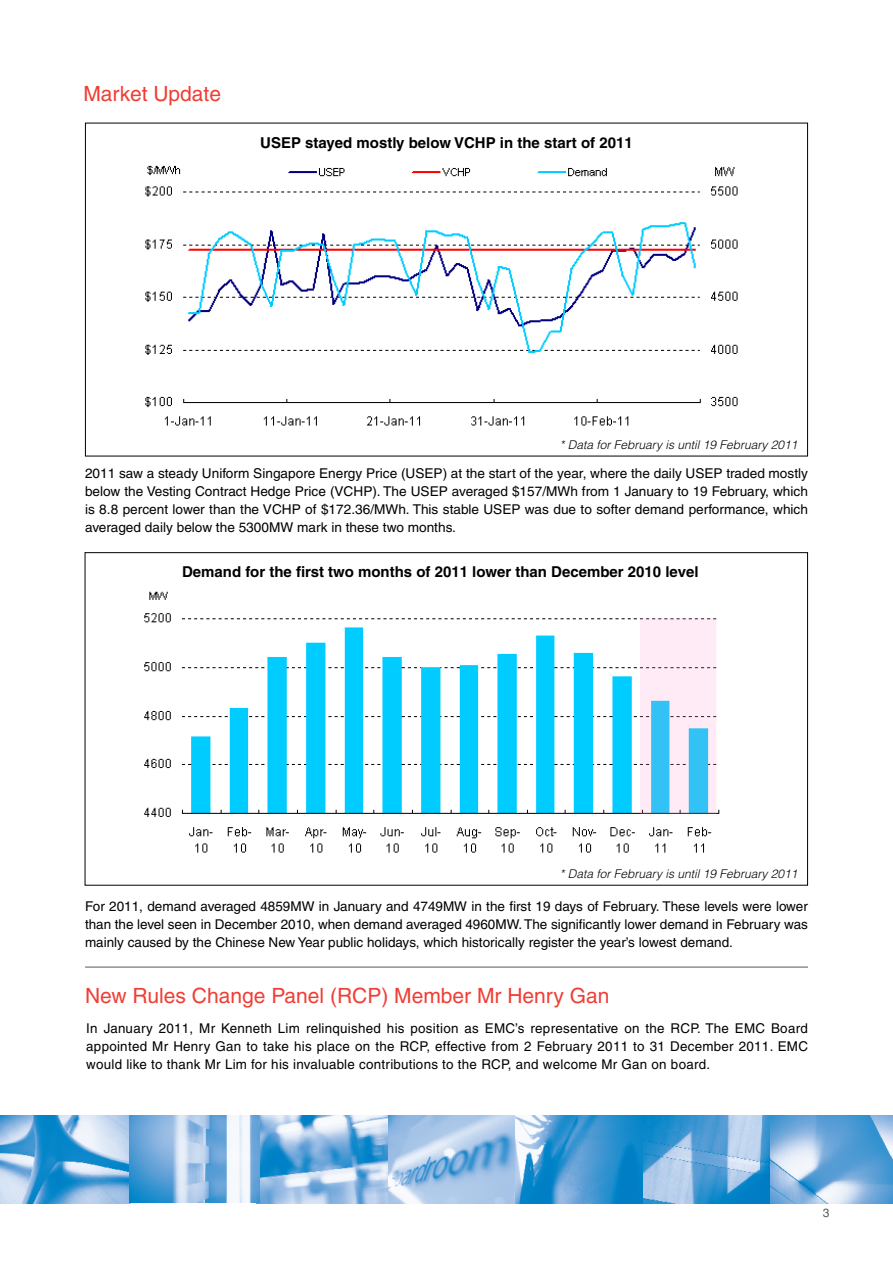
<style>
.page{position:relative;width:893px;height:1263px;background:#fff}
.page>*{position:absolute;margin:0;border:0;box-sizing:border-box;transform-origin:0 0}
.t1{font:21px "Helvetica";color:#ef3e35}
.t2{font:700 15px "Helvetica";color:#000}
.t3{font:13.5px/18px "Helvetica";color:#000;text-align:justify}
.t4{font:italic 300 12px "Helvetica";color:#000}
.t5{font:12px "Helvetica";color:#58595b}
</style>
<div class="page">
<hr style="left:85px;top:967px;width:723px;height:1px;background:#58595b">
<img style="left:0;top:1116px;width:257px;height:87px">
<img style="left:642px;top:1116px;width:251px;height:87px">
<img style="left:515px;top:1116px;width:127px;height:87px">
<img style="left:387px;top:1116px;width:128px;height:87px">
<img style="left:257px;top:1116px;width:130px;height:87px">
<img style="left:145px;top:165px;width:593px;height:261px">
<img style="left:144px;top:591px;width:576px;height:262px">
<h1 class="t1" style="left:83px;top:82px;width:139px">Market Update</h1>
<p class="t2" style="left:260px;top:133px;width:374px">USEP stayed mostly below VCHP in the start of 2011</p>
<p class="t4" style="left:560px;top:437px;width:239px">* Data for February is until 19 February 2011</p>
<p class="t3" style="left:85px;top:464px;width:724px">2011 saw a steady Uniform Singapore Energy Price (USEP) at the start of the year, where the daily USEP traded mostly below the Vesting Contract Hedge Price (VCHP). The USEP averaged $157/MWh from 1 January to 19 February, which is 8.8 percent lower than the VCHP of $172.36/MWh. This stable USEP was due to softer demand performance, which averaged daily below the 5300MW mark in these two months.</p>
<p class="t2" style="left:182px;top:562px;width:518px">Demand for the first two months of 2011 lower than December 2010 level</p>
<p class="t4" style="left:560px;top:866px;width:239px">* Data for February is until 19 February 2011</p>
<p class="t3" style="left:85px;top:897px;width:724px">For 2011, demand averaged 4859MW in January and 4749MW in the first 19 days of February. These levels were lower than the level seen in December 2010, when demand averaged 4960MW. The significantly lower demand in February was mainly caused by the Chinese New Year public holidays, which historically register the year’s lowest demand.</p>
<h1 class="t1" style="left:85px;top:983px;width:526px">New Rules Change Panel (RCP) Member Mr Henry Gan</h1>
<p class="t3" style="left:86px;top:1019px;width:723px">In January 2011, Mr Kenneth Lim relinquished his position as EMC’s representative on the RCP. The EMC Board appointed Mr Henry Gan to take his place on the RCP, effective from 2 February 2011 to 31 December 2011. EMC would like to thank Mr Lim for his invaluable contributions to the RCP, and welcome Mr Gan on board.</p>
<p class="t5" style="left:823px;top:1206px;width:8px">3</p>
</div>
